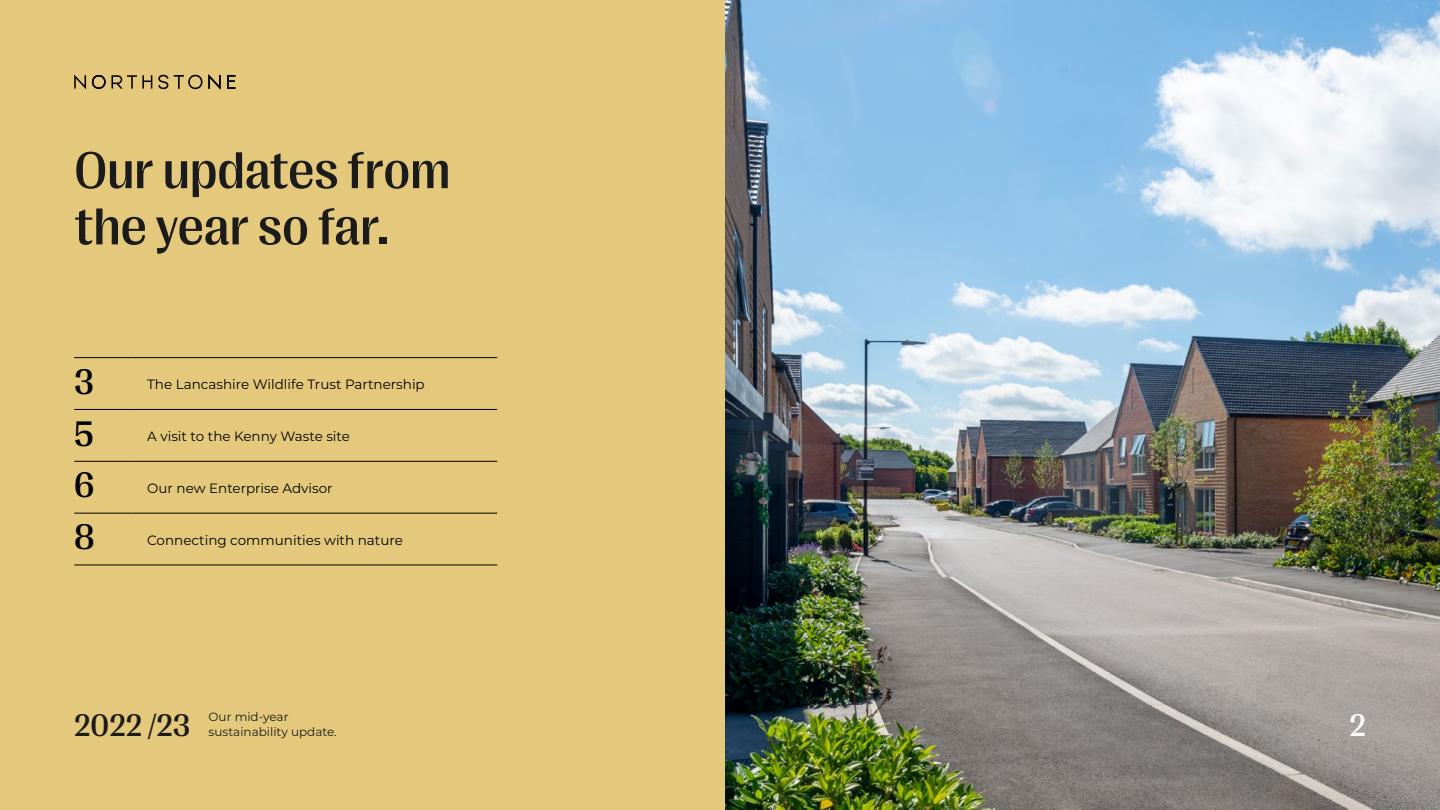
<style>
.page{position:relative;width:1440px;height:810px;background:#e4c97d}
.page>*{position:absolute;margin:0;border:0;box-sizing:border-box;transform-origin:0 0}
.t1{font:500 52.5px/56.2px "PP Right Gothic";color:#1b1b1b}
.t2{font:500 36px "PP Right Gothic";color:#000}
.t3{font:500 31.65px "PP Right Gothic";color:#1b1b1b}
.t4{font:500 31.65px "PP Right Gothic";color:#fff}
.t5{font:13.5px "Montserrat";color:#000}
.t6{font:12px "Montserrat";color:#1b1b1b}
</style>
<div class="page">
<img style="left:726px;top:0;width:714px;height:810px">
<hr style="left:74px;top:357px;width:58px;height:1px;background:#000">
<hr style="left:132px;top:357px;width:365px;height:1px;background:#000">
<hr style="left:74px;top:409px;width:58px;height:1px;background:#000">
<hr style="left:132px;top:409px;width:365px;height:1px;background:#000">
<hr style="left:74px;top:461px;width:58px;height:1px;background:#000">
<hr style="left:132px;top:461px;width:365px;height:1px;background:#000">
<hr style="left:74px;top:513px;width:58px;height:1px;background:#000">
<hr style="left:132px;top:513px;width:365px;height:1px;background:#000">
<hr style="left:74px;top:565px;width:58px;height:1px;background:#000">
<hr style="left:132px;top:565px;width:365px;height:1px;background:#000">
<svg style="left:92px;top:75px;width:60px;height:14px"></svg>
<svg style="left:74px;top:75px;width:12px;height:14px"></svg>
<svg style="left:208px;top:74px;width:28px;height:16px"></svg>
<svg style="left:158px;top:75px;width:44px;height:14px"></svg>
<h1 class="t1" style="left:74px;top:142px;width:378px">Our updates from the year so far.</h1>
<h2 class="t2" style="left:74px;top:362px;width:21px">3</h2>
<p class="t5" style="left:147px;top:375px;width:279px">The Lancashire Wildlife Trust Partnership</p>
<h2 class="t2" style="left:74px;top:414px;width:21px">5</h2>
<p class="t5" style="left:147px;top:427px;width:204px">A visit to the Kenny Waste site</p>
<h2 class="t2" style="left:74px;top:465px;width:22px">6</h2>
<p class="t5" style="left:147px;top:479px;width:187px">Our new Enterprise Advisor</p>
<h2 class="t2" style="left:74px;top:517px;width:22px">8</h2>
<p class="t5" style="left:147px;top:531px;width:257px">Connecting communities with nature</p>
<h3 class="t3" style="left:74px;top:708px;width:117px">2022 /23</h3>
<p class="t6" style="left:209px;top:709px;width:81px">Our mid-year</p>
<p class="t6" style="left:209px;top:723px;width:130px">sustainability update.</p>
<h3 class="t4" style="left:1349px;top:708px;width:18px">2</h3>
</div>
